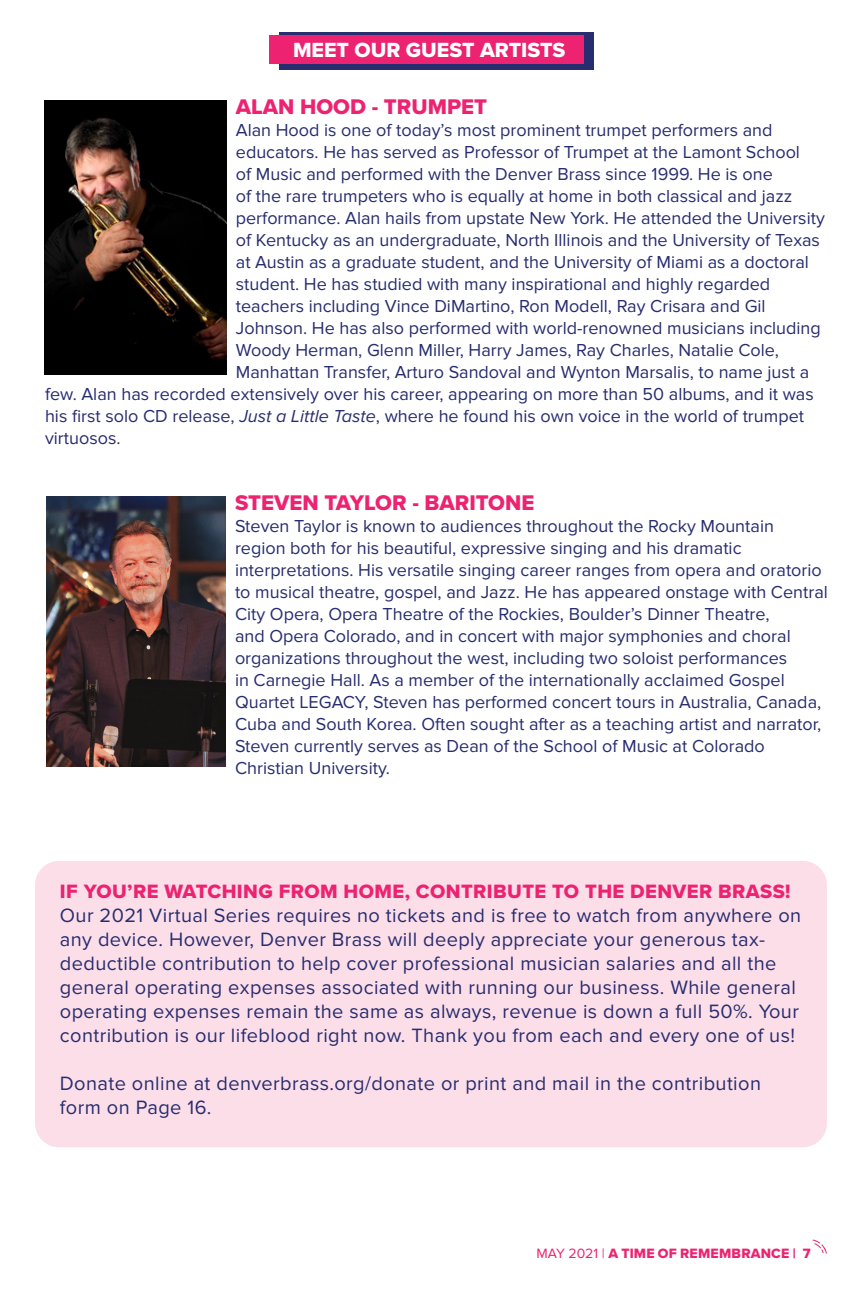
<style>
.page{position:relative;width:864px;height:1296px;background:#fff}
.page>*{position:absolute;margin:0;border:0;box-sizing:border-box;transform-origin:0 0}
.t1{font:22px "Proxima Nova Extrabld";color:#ed2270}
.t2{font:21.2px "Proxima Nova Extrabld";color:#fff}
.t3{font:20px/24px "Proxima Nova";letter-spacing:.02em;color:#272d6f}
.t4{font:20px "Proxima Nova Extrabld";letter-spacing:.02em;color:#ed2270}
.t5{font:18px/22px "Proxima Nova";color:#272d6f}
.t6{font:14px "Proxima Nova Extrabld";letter-spacing:.01em;color:#ed2270}
.s1{font-style:italic}
.s2{font-family:"Proxima Nova"}
</style>
<div class="page">
<svg style="left:813px;top:1240px;width:14px;height:14px"></svg>
<div style="left:280px;top:32px;width:314px;height:38px;background:#272d6f"></div>
<div style="left:270px;top:36px;width:314px;height:28px;background:#ed2270"></div>
<div style="left:35px;top:861px;width:792px;height:286px;background:#fcdee9;border-radius:24px"></div>
<img style="left:44px;top:100px;width:183px;height:274px">
<img style="left:46px;top:497px;width:180px;height:269px">
<p class="t2" style="left:293px;top:34px;width:274px">MEET OUR GUEST ARTISTS</p>
<p class="t1" style="left:236px;top:90px;width:253px">ALAN HOOD - TRUMPET</p>
<p class="t5" style="left:236px;top:119px;width:538px">Alan Hood is one of today’s most prominent trumpet performers and</p>
<p class="t5" style="left:236px;top:141px;width:566px">educators. He has served as Professor of Trumpet at the Lamont School</p>
<p class="t5" style="left:236px;top:163px;width:538px">of Music and performed with the Denver Brass since 1999. He is one</p>
<p class="t5" style="left:236px;top:185px;width:558px">of the rare trumpeters who is equally at home in both classical and jazz</p>
<p class="t5" style="left:236px;top:207px;width:590px">performance. Alan hails from upstate New York. He attended the University</p>
<p class="t5" style="left:236px;top:229px;width:586px">of Kentucky as an undergraduate, North Illinois and the University of Texas</p>
<p class="t5" style="left:236px;top:251px;width:575px">at Austin as a graduate student, and the University of Miami as a doctoral</p>
<p class="t5" style="left:236px;top:273px;width:536px">student. He has studied with many inspirational and highly regarded</p>
<p class="t5" style="left:236px;top:295px;width:531px">teachers including Vince DiMartino, Ron Modell, Ray Crisara and Gil</p>
<p class="t5" style="left:236px;top:317px;width:586px">Johnson. He has also performed with world-renowned musicians including</p>
<p class="t5" style="left:236px;top:339px;width:545px">Woody Herman, Glenn Miller, Harry James, Ray Charles, Natalie Cole,</p>
<p class="t5" style="left:236px;top:361px;width:575px">Manhattan Transfer, Arturo Sandoval and Wynton Marsalis, to name just a</p>
<p class="t5" style="left:45px;top:383px;width:770px">few. Alan has recorded extensively over his career, appearing on more than 50 albums, and it was</p>
<p class="t5" style="left:45px;top:405px;width:761px">his first solo CD release, <span class="s1">Just a Little Taste</span>, where he found his own voice in the world of trumpet</p>
<p class="t5" style="left:45px;top:427px;width:77px">virtuosos.</p>
<p class="t1" style="left:235px;top:486px;width:301px">STEVEN TAYLOR - BARITONE</p>
<p class="t5" style="left:235px;top:515px;width:594px">Steven Taylor is known to audiences throughout the Rocky Mountain region both for his beautiful, expressive singing and his dramatic interpretations. His versatile singing career ranges from opera and oratorio to musical theatre, gospel, and Jazz. He has appeared onstage with Central City Opera, Opera Theatre of the Rockies, Boulder’s Dinner Theatre,<br>and Opera Colorado, and in concert with major symphonies and choral organizations throughout the west, including two soloist performances<br>in Carnegie Hall. As a member of the internationally acclaimed Gospel Quartet LEGACY, Steven has performed concert tours in Australia, Canada, Cuba and South Korea. Often sought after as a teaching artist and narrator, Steven currently serves as Dean of the School of Music at Colorado Christian University.</p>
<p class="t4" style="left:60px;top:876px;width:732px">IF YOU’RE WATCHING FROM HOME, CONTRIBUTE TO THE DENVER BRASS!</p>
<p class="t3" style="left:60px;top:904px;width:743px">Our 2021 Virtual Series requires no tickets and is free to watch from anywhere on any device. However, Denver Brass will deeply appreciate your generous tax&shy;deductible contribution to help cover professional musician salaries and all the general operating expenses associated with running our business. While general operating expenses remain the same as always, revenue is down a full 50%. Your contribution is our lifeblood right now. Thank you from each and every one of us!</p>
<p class="t3" style="left:60px;top:1072px;width:703px">Donate online at denverbrass.org/donate or print and mail in the contribution form on Page 16.</p>
<p class="t6" style="left:536px;top:1243px;width:276px"><span class="s2">MAY 2021 |</span> A TIME OF REMEMBRANCE | 7</p>
</div>
